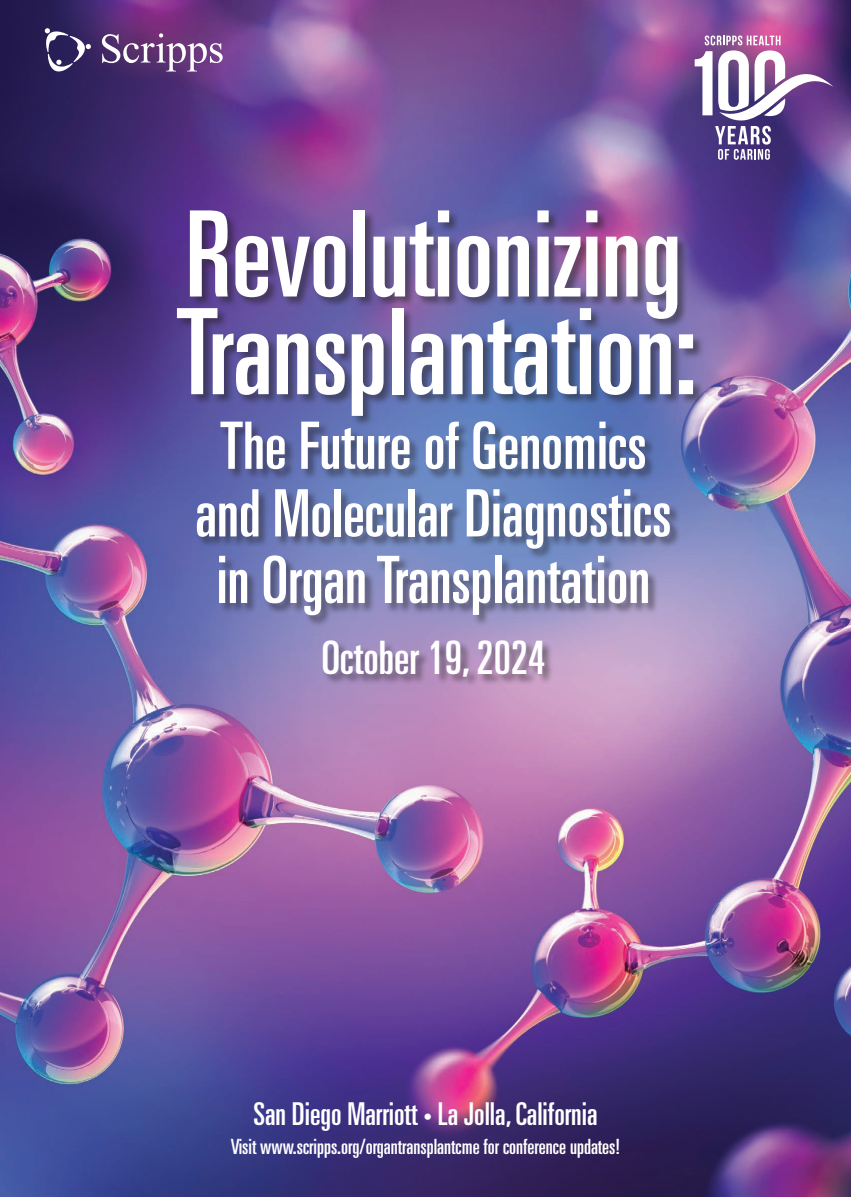
<style>
.page{position:relative;width:851px;height:1197px;background:#fff}
.page>*{position:absolute;margin:0;border:0;box-sizing:border-box;transform-origin:0 0}
.t1{font:ultra-condensed 119.17px/97.6px "Univers";color:#fff}
.t2{font:ultra-condensed 65.45px/67px "Univers";color:#fff;text-align:center}
.t3{font:ultra-condensed 46.2px "Univers";color:#fff}
.t4{font:ultra-condensed 31.5px "Univers";color:#fff}
.t5{font:ultra-condensed 21px "Univers";color:#fff}
.s1{font-size:17.5px}
</style>
<div class="page">
<img style="left:0;top:0;width:850px;height:1197px">
<hr style="left:0;top:1072px;width:1px;height:125px;background:#231f20">
<svg style="left:45px;top:28px;width:46px;height:44px"></svg>
<svg style="left:102px;top:33px;width:121px;height:39px;background:#815d92"></svg>
<svg style="left:694px;top:36px;width:139px;height:124px"></svg>
<div style="left:177px;top:210px;width:527px;height:478px;background:#231f20;opacity:.5"></div>
<p class="t1" style="left:176px;top:205px;width:522px">Revolutionizing<br>Transplantation:</p>
<p class="t2" style="left:195px;top:412px;width:478px">The Future of Genomics and Molecular Diagnostics in Organ Transplantation</p>
<p class="t3" style="left:321px;top:631px;width:225px">October 19, 2024</p>
<p class="t4" style="left:253px;top:1095px;width:345px">San Diego Marriott <span class="s1">•</span> La Jolla, California</p>
<p class="t5" style="left:231px;top:1135px;width:391px">Visit www.scripps.org/organtransplantcme for conference updates!</p>
</div>
